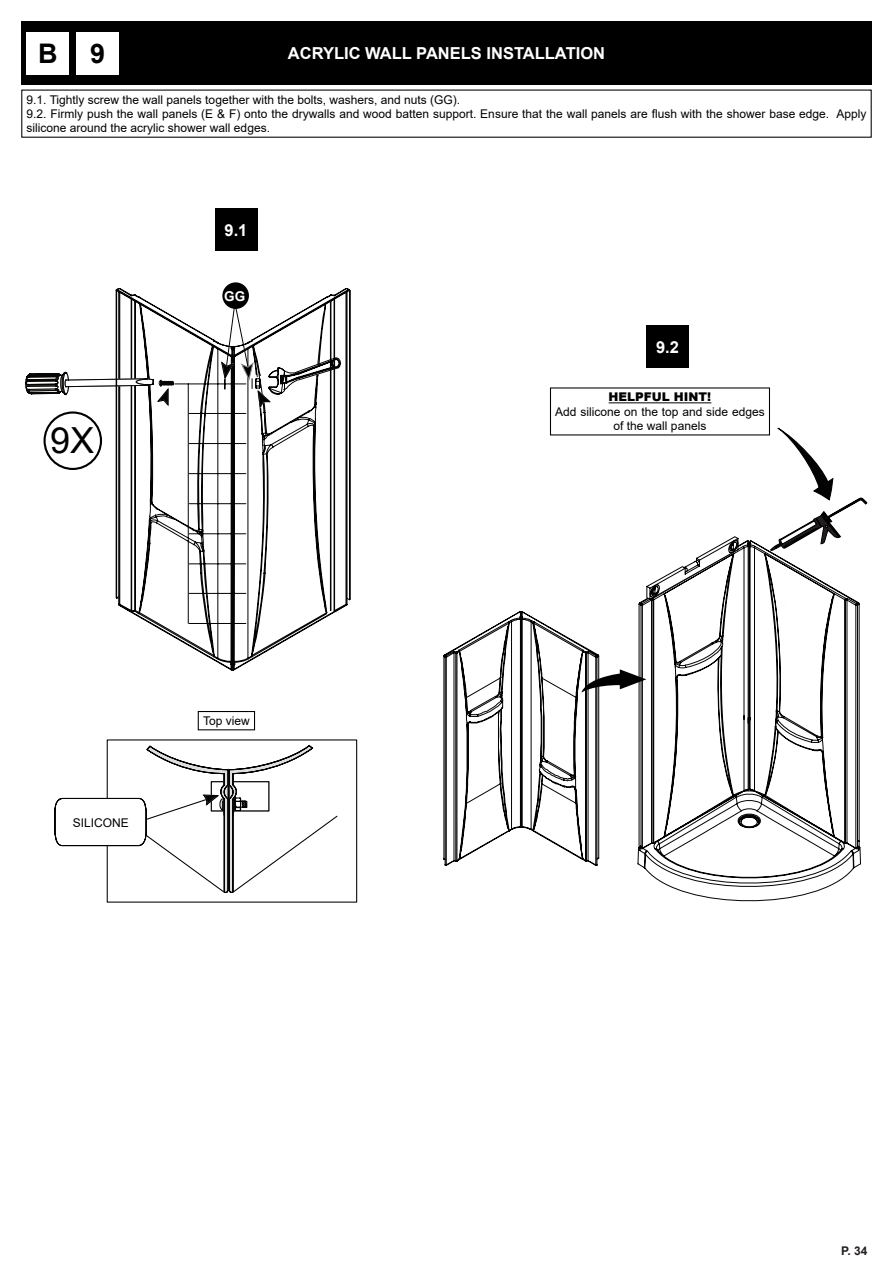
<style>
.page{position:relative;width:893px;height:1263px;background:#fff}
.page>*{position:absolute;margin:0;border:0;box-sizing:border-box;transform-origin:0 0}
.t1{font:36px "Arial";color:#000}
.t2{font:700 27px "Arial";color:#000}
.t3{font:700 16.5px "Arial";color:#fff}
.t4{font:700 13.5px "Arial";color:#fff}
.t5{font:12px/14.4px "Arial";color:#000}
.t6{font:900 12px "Arial";color:#000}
.t7{font:700 12px "Arial";color:#231f20}
</style>
<div class="page">
<div style="left:21px;top:21px;width:851px;height:64px;background:#000"></div>
<svg style="left:54px;top:739px;width:304px;height:164px"></svg>
<div style="left:73px;top:818px;width:56px;height:9px;background:#fff"></div>
<div style="left:198px;top:711px;width:57px;height:19px;border:1px solid #000"></div>
<div style="left:215px;top:208px;width:42px;height:43px;background:#000"></div>
<svg style="left:115px;top:287px;width:235px;height:384px"></svg>
<div style="left:222px;top:282px;width:27px;height:27px;background:#000;border-radius:50%"></div>
<svg style="left:25px;top:290px;width:326px;height:326px"></svg>
<div style="left:77px;top:32px;width:42px;height:42px;background:#fff"></div>
<div style="left:27px;top:32px;width:42px;height:42px;background:#fff"></div>
<svg style="left:638px;top:540px;width:223px;height:362px"></svg>
<hr style="left:609px;top:402px;width:102px;height:1px;background:#000">
<svg style="left:646px;top:536px;width:93px;height:64px"></svg>
<div style="left:646px;top:325px;width:43px;height:43px;background:#000"></div>
<svg style="left:443px;top:611px;width:203px;height:256px"></svg>
<svg style="left:769px;top:426px;width:99px;height:126px"></svg>
<p class="t2" style="left:38px;top:34px;width:21px">B</p>
<p class="t2" style="left:90px;top:34px;width:17px">9</p>
<p class="t3" style="left:288px;top:42px;width:319px">ACRYLIC WALL PANELS INSTALLATION</p>
<p class="t5" style="left:27px;top:92px;width:435px">9.1. Tightly screw the wall panels together with the bolts, washers, and nuts (GG).</p>
<p class="t5" style="left:27px;top:107px;width:841px">9.2. Firmly push the wall panels (E &amp; F) onto the drywalls and wood batten support. Ensure that the wall panels are flush with the shower base edge. Apply silicone around the acrylic shower wall edges.</p>
<p class="t3" style="left:225px;top:218px;width:24px">9.1</p>
<p class="t1" style="left:50px;top:415px;width:46px">9X</p>
<p class="t4" style="left:224px;top:286px;width:23px">GG</p>
<p class="t5" style="left:73px;top:815px;width:58px">SILICONE</p>
<p class="t5" style="left:203px;top:713px;width:48px">Top view</p>
<p class="t3" style="left:656px;top:335px;width:24px">9.2</p>
<p class="t6" style="left:609px;top:388px;width:104px">HELPFUL HINT!</p>
<p class="t5" style="left:555px;top:404px;width:211px;text-align:center">Add silicone on the top and side edges of the wall panels</p>
<p class="t7" style="left:841px;top:1242px;width:28px">P. 34</p>
</div>
